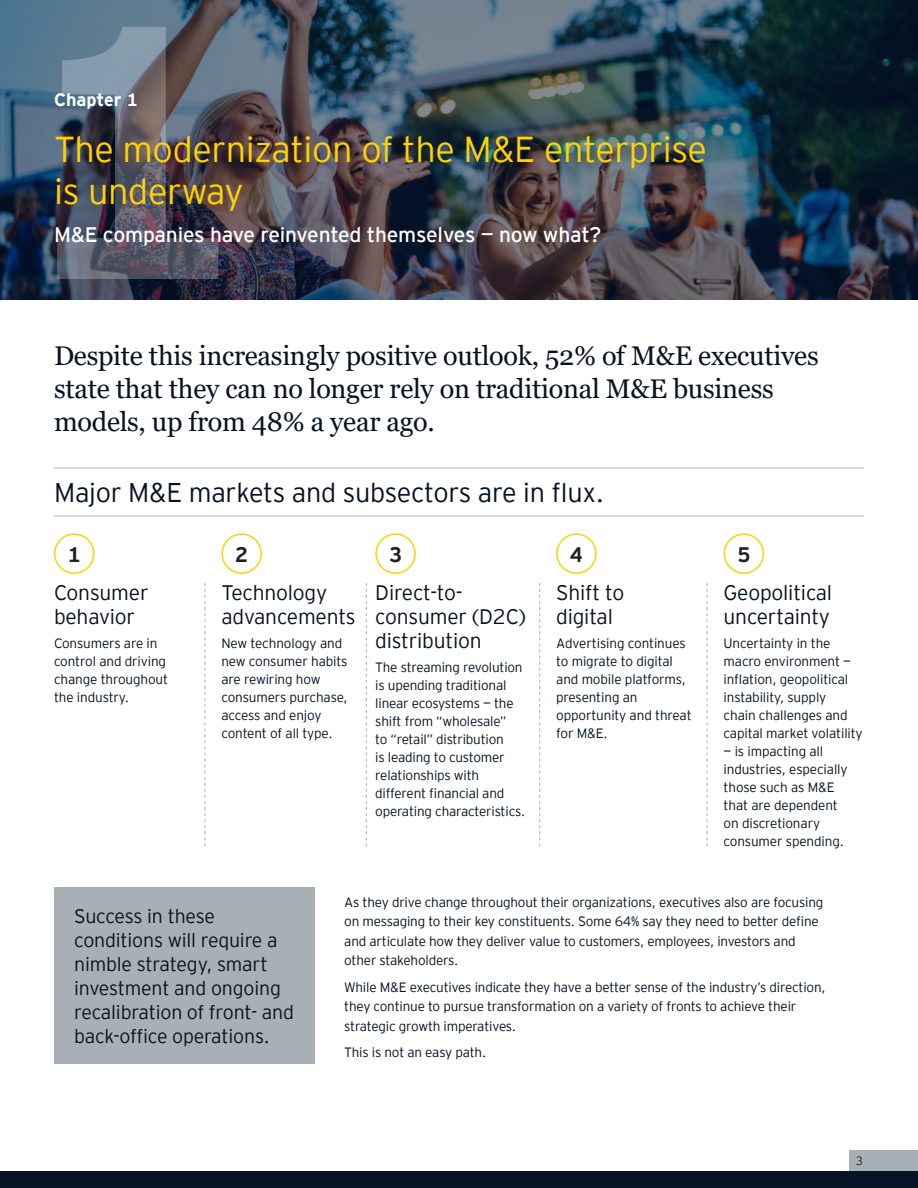
<style>
.page{position:relative;width:918px;height:1188px;background:#fff}
.page>*{position:absolute;margin:0;border:0;box-sizing:border-box;transform-origin:0 0}
.t1{font:700 360px "EY Interstate";color:#fff}
.t2{font:300 36px/42px "EY Interstate";letter-spacing:-.01em;color:#fed304}
.StandFirst_18_22{font:27px/33px "Georgia";letter-spacing:-.01em;color:#071224}
.Statements{font:300 27px "EY Interstate";letter-spacing:-.01em;color:#071224}
.List_Subhead{font:300 21px/24px "EY Interstate";letter-spacing:-.01em;color:#071224}
.t3{font:21px "EY Interstate";letter-spacing:-.01em;color:#fff}
.t4{font:700 21px "EY Interstate";color:#231f20}
.Subheads{font:300 19.5px/24px "EY Interstate";letter-spacing:-.01em;color:#071224}
.t5{font:700 18px "EY Interstate";color:#fff}
.List_Body_Copy{font:300 13.5px/18px "EY Interstate";letter-spacing:-.01em;color:#071224}
.Body_Copy_9_13{font:300 13.5px/19.5px "EY Interstate";letter-spacing:-.015em;color:#071224}
.t6{font:300 12px "EY Interstate";color:#231f20}
</style>
<div class="page">
<div style="left:54px;top:888px;width:260px;height:176px;background:#a8b0b6"></div>
<img style="left:0;top:0;width:918px;height:300px">
<div style="left:849px;top:1150px;width:69px;height:21px;background:#a8b0b6"></div>
<div style="left:0;top:1171px;width:918px;height:17px;background:#071224"></div>
<hr style="left:54px;top:468px;width:810px;height:1px;background:#a8b0b6">
<hr style="left:54px;top:516px;width:810px;height:1px;background:#a8b0b6">
<div style="left:54px;top:533px;width:40px;height:41px;border:2px solid #fed304;border-radius:50%"></div>
<div style="left:221px;top:533px;width:41px;height:41px;border:2px solid #fed304;border-radius:50%"></div>
<div style="left:375px;top:533px;width:41px;height:41px;border:2px solid #fed304;border-radius:50%"></div>
<div style="left:556px;top:533px;width:41px;height:41px;border:2px solid #fed304;border-radius:50%"></div>
<div style="left:724px;top:533px;width:40px;height:41px;border:2px solid #fed304;border-radius:50%"></div>
<svg style="left:205px;top:583px;width:1px;height:263px"></svg>
<svg style="left:366px;top:583px;width:1px;height:263px"></svg>
<svg style="left:539px;top:583px;width:1px;height:263px"></svg>
<svg style="left:707px;top:583px;width:1px;height:263px"></svg>
<h1 class="t1" style="left:21px;top:-108px;width:225px">1</h1>
<p class="t5" style="left:54px;top:87px;width:85px">Chapter 1</p>
<p class="t2" style="left:54px;top:126px;width:655px">The modernization of the M&amp;E enterprise is underway</p>
<p class="t3" style="left:54px;top:220px;width:549px">M&amp;E companies have reinvented themselves — now what?</p>
<p class="StandFirst_18_22" style="left:54px;top:340px;width:766px">Despite this increasingly positive outlook, 52% of M&amp;E executives state that they can no longer rely on traditional M&amp;E business models, up from 48% a year ago.</p>
<p class="Statements" style="left:54px;top:473px;width:552px">Major M&amp;E markets and subsectors are in flux.</p>
<p class="t4" style="left:68px;top:539px;width:15px">1</p>
<p class="t4" style="left:235px;top:539px;width:15px">2</p>
<p class="t4" style="left:389px;top:539px;width:15px">3</p>
<p class="t4" style="left:570px;top:539px;width:15px">4</p>
<p class="t4" style="left:737px;top:539px;width:15px">5</p>
<p class="List_Subhead" style="left:54px;top:579px;width:96px">Consumer behavior</p>
<p class="List_Body_Copy" style="left:54px;top:634px;width:116px">Consumers are in control and driving change throughout the industry.</p>
<p class="List_Subhead" style="left:221px;top:579px;width:136px">Technology advancements</p>
<p class="List_Body_Copy" style="left:221px;top:634px;width:128px">New technology and new consumer habits are rewiring how consumers purchase, access and enjoy content of all type.</p>
<p class="List_Subhead" style="left:375px;top:579px;width:152px">Direct-to&shy;consumer (D2C) distribution</p>
<p class="List_Body_Copy" style="left:375px;top:658px;width:151px">The streaming revolution is upending traditional linear ecosystems — the shift from “wholesale”<br>to “retail” distribution<br>is leading to customer relationships with different financial and operating characteristics.</p>
<p class="List_Subhead" style="left:556px;top:579px;width:70px">Shift to digital</p>
<p class="List_Body_Copy" style="left:556px;top:634px;width:137px">Advertising continues to migrate to digital and mobile platforms, presenting an opportunity and threat for M&amp;E.</p>
<p class="List_Subhead" style="left:724px;top:579px;width:110px">Geopolitical uncertainty</p>
<p class="List_Body_Copy" style="left:724px;top:634px;width:141px">Uncertainty in the macro environment — inflation, geopolitical instability, supply<br>chain challenges and capital market volatility</p>
<p class="List_Body_Copy" style="left:724px;top:742px;width:126px">— is impacting all industries, especially those such as M&amp;E that are dependent on discretionary consumer spending.</p>
<p class="Subheads" style="left:74px;top:903px;width:221px">Success in these conditions will require a nimble strategy, smart investment and ongoing recalibration of front- and back-office operations.</p>
<p class="Body_Copy_9_13" style="left:344px;top:892px;width:481px">As they drive change throughout their organizations, executives also are focusing on messaging to their key constituents. Some 64% say they need to better define and articulate how they deliver value to customers, employees, investors and other stakeholders.</p>
<p class="Body_Copy_9_13" style="left:344px;top:976px;width:483px">While M&amp;E executives indicate they have a better sense of the industry’s direction, they continue to pursue transformation on a variety of fronts to achieve their strategic growth imperatives.</p>
<p class="Body_Copy_9_13" style="left:344px;top:1042px;width:143px">This is not an easy path.</p>
<p class="t6" style="left:856px;top:1152px;width:9px">3</p>
</div>
